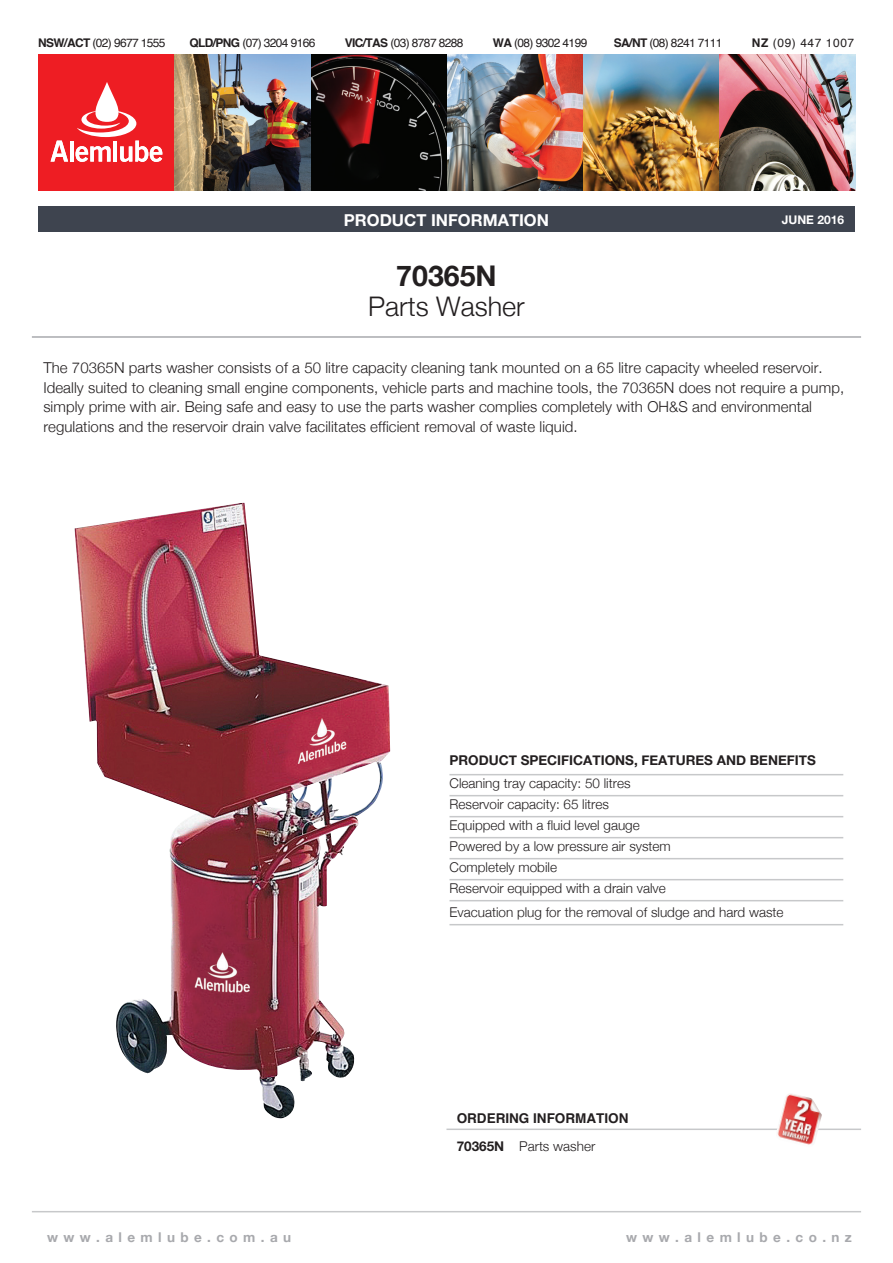
<style>
.page{position:relative;width:893px;height:1263px;background:#fff}
.page>*{position:absolute;margin:0;border:0;box-sizing:border-box;transform-origin:0 0}
.t1{font:700 28.5px "Helvetica Neue";color:#231f20}
.t2{font:300 27px "Helvetica Neue";color:#231f20}
.t3{font:700 16.5px "Helvetica Neue CE";color:#fff}
.text{font:300 15px/19.5px "Helvetica Neue";letter-spacing:.005em;color:#231f20}
.t4{font:300 13.5px "Helvetica Neue";color:#231f20}
.t5{font:700 13.5px "Helvetica Neue";color:#231f20}
.t6{font:700 13.5px "Helvetica Neue";letter-spacing:.4em;color:#a8a9ad}
.t7{font:700 13.5px "Helvetica";color:#231f20}
.t8{font:700 12px "Helvetica Neue CE";color:#fff}
.t9{font:11.85px "Helvetica";letter-spacing:-.05em;color:#231f20}
.t10{font:11.85px "Helvetica";letter-spacing:.05em;color:#231f20}
.s1{font-weight:700}
.s2{font-family:"Helvetica Neue CE";font-weight:700}
</style>
<div class="page">
<hr style="left:32px;top:336px;width:829px;height:2px;background:#a8a9ad">
<hr style="left:32px;top:1211px;width:829px;height:1px;background:#c7c8ca">
<hr style="left:446px;top:1128px;width:415px;height:2px;background:#c7c8ca">
<hr style="left:449px;top:774px;width:394px;height:1px;background:#c7c8ca">
<hr style="left:449px;top:795px;width:394px;height:1px;background:#c7c8ca">
<hr style="left:449px;top:816px;width:394px;height:1px;background:#c7c8ca">
<hr style="left:449px;top:837px;width:394px;height:1px;background:#c7c8ca">
<hr style="left:449px;top:858px;width:394px;height:1px;background:#c7c8ca">
<hr style="left:449px;top:879px;width:394px;height:1px;background:#c7c8ca">
<hr style="left:449px;top:900px;width:394px;height:1px;background:#c7c8ca">
<hr style="left:449px;top:924px;width:394px;height:1px;background:#c7c8ca">
<img style="left:776px;top:1094px;width:46px;height:51px">
<div style="left:38px;top:207px;width:817px;height:25px;background:#3e444f"></div>
<div style="left:39px;top:54px;width:136px;height:136px;background:#ee1d23"></div>
<svg style="left:51px;top:141px;width:17px;height:21px"></svg>
<hr style="left:70px;top:141px;width:3px;height:21px;background:#fff">
<svg style="left:76px;top:82px;width:86px;height:80px"></svg>
<img style="left:175px;top:54px;width:136px;height:136px">
<svg style="left:311px;top:54px;width:136px;height:136px;background:#1d0e0d"></svg>
<img style="left:447px;top:54px;width:136px;height:136px">
<img style="left:583px;top:54px;width:136px;height:136px">
<img style="left:719px;top:54px;width:136px;height:136px">
<img style="left:74px;top:503px;width:316px;height:616px">
<p class="t9" style="left:38px;top:34px;width:129px"><span class="s1">NSW/ACT</span> (02) 9677 1555</p>
<p class="t9" style="left:189px;top:34px;width:127px"><span class="s1">QLD/PNG</span> (07) 3204 9166</p>
<p class="t9" style="left:345px;top:34px;width:120px"><span class="s1">VIC/TAS</span> (03) 8787 8288</p>
<p class="t9" style="left:493px;top:34px;width:96px"><span class="s1">WA</span> (08) 9302 4199</p>
<p class="t9" style="left:614px;top:34px;width:110px"><span class="s1">SA/NT</span> (08) 8241 7111</p>
<p class="t10" style="left:752px;top:34px;width:104px"><span class="s1">NZ</span> (09) 447 1007</p>
<p class="t3" style="left:344px;top:210px;width:207px">PRODUCT INFORMATION</p>
<p class="t8" style="left:782px;top:213px;width:64px">JUNE 2016</p>
<p class="t1" style="left:396px;top:253px;width:102px">70365N</p>
<p class="t2" style="left:368px;top:285px;width:158px">Parts Washer</p>
<p class="text" style="left:43px;top:357px;width:802px">The 70365N parts washer consists of a 50 litre capacity cleaning tank mounted on a 65 litre capacity wheeled reservoir.<br>Ideally suited to cleaning small engine components, vehicle parts and machine tools, the 70365N does not require a pump, simply prime with air. Being safe and easy to use the parts washer complies completely with OH&amp;S and environmental regulations and the reservoir drain valve facilitates efficient removal of waste liquid.</p>
<p class="t5" style="left:449px;top:750px;width:368px">PRODUCT SPECIFICATIONS, FEATURES AND BENEFITS</p>
<p class="t4" style="left:449px;top:772px;width:183px">Cleaning tray capacity: 50 litres</p>
<p class="t4" style="left:449px;top:793px;width:161px">Reservoir capacity: 65 litres</p>
<p class="t4" style="left:449px;top:814px;width:192px">Equipped with a fluid level gauge</p>
<p class="t4" style="left:449px;top:835px;width:223px">Powered by a low pressure air system</p>
<p class="t4" style="left:449px;top:856px;width:109px">Completely mobile</p>
<p class="t4" style="left:449px;top:877px;width:218px">Reservoir equipped with a drain valve</p>
<p class="t4" style="left:449px;top:901px;width:336px">Evacuation plug for the removal of sludge and hard waste</p>
<p class="t7" style="left:457px;top:1107px;width:173px">ORDERING INFORMATION</p>
<p class="t4" style="left:457px;top:1135px;width:140px"><span class="s2">70365N</span> Parts washer</p>
<p class="t6" style="left:47px;top:1226px;width:246px">www.alemlube.com.au</p>
<p class="t6" style="left:626px;top:1226px;width:227px">www.alemlube.co.nz</p>
</div>
